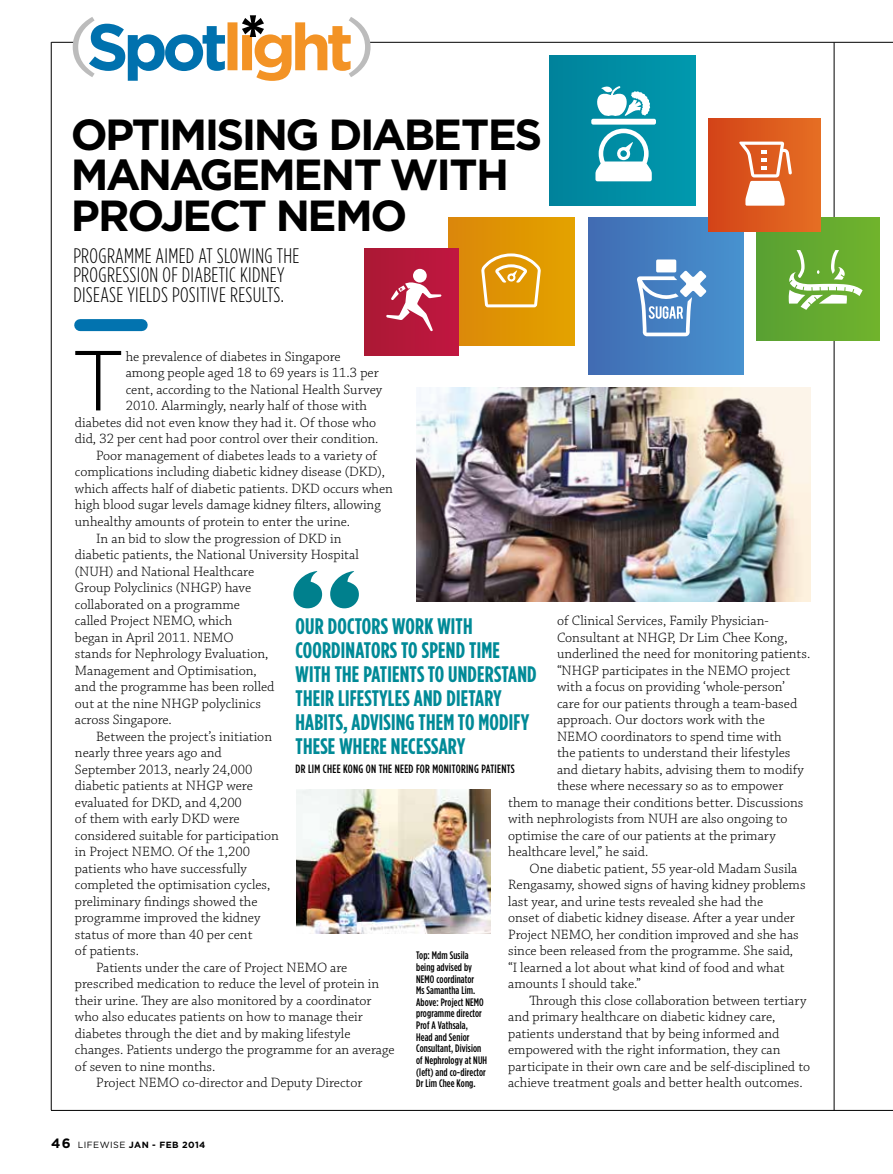
<style>
.page{position:relative;width:893px;height:1174px;background:#fff}
.page>*{position:absolute;margin:0;border:0;box-sizing:border-box;transform-origin:0 0}
.t1{font:300 84.9px "Gotham";color:#000}
.t2{font:700 43.5px/40.5px "Gotham";letter-spacing:-.06em;color:#000}
.t3{font:700 22.5px/24px "Gotham Condensed";letter-spacing:.01em;color:#008a97}
.t4{font:300 21px/19.5px "Gotham Condensed";letter-spacing:.015em;color:#000}
.t5{font:300 14.25px "Chaparral Pro";color:#000}
.t6{font:500 12px "Gotham Condensed";letter-spacing:.025em;color:#000}
.t7{font:500 10.8px/11.7px "Gotham Condensed";letter-spacing:.01em;color:#000}
.t8{font:700 9px "Gotham";letter-spacing:.04em;color:#000}
.t9{font:9px "Gotham";color:#000}
.s1{font-weight:700;font-size:13.5px}
.s2{font-weight:400}
</style>
<div class="page">
<hr style="left:51px;top:42px;width:842px;height:1px;background:#000">
<hr style="left:834px;top:43px;width:1px;height:1067px;background:#000">
<svg style="left:73px;top:15px;width:298px;height:66px"></svg>
<hr style="left:51px;top:42px;width:1px;height:1068px;background:#000">
<hr style="left:51px;top:1110px;width:842px;height:1px;background:#000">
<img style="left:417px;top:387px;width:393px;height:215px">
<div style="left:757px;top:218px;width:122px;height:123px;background:#64a930"></div>
<svg style="left:789px;top:250px;width:74px;height:60px"></svg>
<div style="left:588px;top:218px;width:156px;height:156px;background:linear-gradient(to right,#406cb3,#4892cf)"></div>
<div style="left:656px;top:259px;width:20px;height:13px;background:#fff;border-radius:2px"></div>
<svg style="left:636px;top:271px;width:70px;height:65px"></svg>
<div style="left:549px;top:55px;width:147px;height:150px;background:#008ea5"></div>
<div style="left:591px;top:119px;width:65px;height:6px;background:#fff;border-radius:2px"></div>
<svg style="left:595px;top:129px;width:57px;height:52px"></svg>
<svg style="left:597px;top:86px;width:53px;height:30px"></svg>
<div style="left:448px;top:218px;width:127px;height:127px;background:linear-gradient(to right,#db870a,#e4a300)"></div>
<svg style="left:481px;top:253px;width:60px;height:54px"></svg>
<div style="left:80px;top:319px;width:62px;height:12px;background:#0273af"></div>
<img style="left:296px;top:789px;width:194px;height:144px">
<div style="left:709px;top:119px;width:111px;height:112px;background:linear-gradient(to right,#d3451a,#e66f24)"></div>
<svg style="left:739px;top:142px;width:53px;height:64px"></svg>
<div style="left:365px;top:248px;width:94px;height:107px;background:#b5183a"></div>
<svg style="left:386px;top:282px;width:55px;height:49px"></svg>
<div style="left:413px;top:269px;width:14px;height:13px;background:#fff;border-radius:50%"></div>
<svg style="left:293px;top:571px;width:66px;height:37px"></svg>
<p class="t2" style="left:71px;top:113px;width:285px">OPTIM ISING DIABETES<br>MANAGE</p>
<p class="t2" style="left:258px;top:153px;width:64px">MENT</p>
<p class="t2" style="left:390px;top:153px;width:30px">WIT</p>
<p class="t2" style="left:476px;top:153px;width:35px">H</p>
<p class="t2" style="left:71px;top:194px;width:140px">PROJECT</p>
<p class="t2" style="left:276px;top:194px;width:129px">NEMO</p>
<p class="t4" style="left:73px;top:245px;width:18px">PROGRAMME</p>
<p class="t4" style="left:156px;top:245px;width:9px">AIMED</p>
<p class="t4" style="left:73px;top:245px;width:228px;text-indent:125px">AT SLOWING THE<br>PROGRESSION OF DIABETIC KIDNE</p>
<p class="t4" style="left:73px;top:265px;width:213px;text-align:right">Y<br>DISEASE YIELDS POSITIVE RESULTS.</p>
<p class="t1" style="left:71px;top:334px;width:57px">T</p>
<p class="t5" style="left:126px;top:349px;width:216px">he prevalence of diabetes in Singapore</p>
<p class="t5" style="left:126px;top:365px;width:255px">among people aged 18 to 69 years is 11.3 per</p>
<p class="t5" style="left:126px;top:382px;width:258px">cent, according to the National Health Survey</p>
<p class="t5" style="left:126px;top:398px;width:243px">2010. Alarmingly, nearly half of those with</p>
<p class="t5" style="left:75px;top:415px;width:303px">diabetes did not even know they had it. Of those who</p>
<p class="t5" style="left:75px;top:431px;width:305px">did, 32 per cent had poor control over their condition.</p>
<p class="t5" style="left:96px;top:448px;width:282px">Poor management of diabetes leads to a variety of</p>
<p class="t5" style="left:75px;top:464px;width:312px">complications including diabetic kidney disease (DKD),</p>
<p class="t5" style="left:75px;top:481px;width:320px">which affects half of diabetic patients. DKD occurs when</p>
<p class="t5" style="left:75px;top:497px;width:307px">high blood sugar levels damage kidney filters, allowing</p>
<p class="t5" style="left:75px;top:514px;width:277px">unhealthy amounts of protein to enter the urine.</p>
<p class="t5" style="left:96px;top:530px;width:247px">In an bid to slow the progression of DKD in</p>
<p class="t5" style="left:75px;top:547px;width:285px">diabetic patients, the National University Hospital</p>
<p class="t5" style="left:75px;top:563px;width:181px">(NUH) and National Healthcare</p>
<p class="t5" style="left:75px;top:580px;width:178px">Group Polyclinics (NHGP) have</p>
<p class="t5" style="left:75px;top:596px;width:166px">collaborated on a programme</p>
<p class="t5" style="left:75px;top:613px;width:159px">called Project NEMO, which</p>
<p class="t5" style="left:75px;top:629px;width:160px">began in April 2011. NEMO</p>
<p class="t5" style="left:75px;top:646px;width:195px">stands for Nephrology Evaluation,</p>
<p class="t5" style="left:75px;top:662px;width:183px">Management and Optimisation,</p>
<p class="t5" style="left:75px;top:679px;width:201px">and the programme has been rolled</p>
<p class="t5" style="left:75px;top:695px;width:187px">out at the nine NHGP polyclinics</p>
<p class="t5" style="left:75px;top:712px;width:98px">across Singapore.</p>
<p class="t5" style="left:96px;top:728px;width:177px">Between the project’s initiation</p>
<p class="t5" style="left:75px;top:745px;width:148px">nearly three years ago and</p>
<p class="t5" style="left:75px;top:761px;width:179px">September 2013, nearly 24,000</p>
<p class="t5" style="left:75px;top:778px;width:179px">diabetic patients at NHGP were</p>
<p class="t5" style="left:75px;top:794px;width:169px">evaluated for DKD, and 4,200</p>
<p class="t5" style="left:75px;top:811px;width:166px">of them with early DKD were</p>
<p class="t5" style="left:75px;top:827px;width:205px">considered suitable for participation</p>
<p class="t5" style="left:75px;top:844px;width:177px">in Project NEMO. Of the 1,200</p>
<p class="t5" style="left:75px;top:860px;width:173px">patients who have successfully</p>
<p class="t5" style="left:75px;top:877px;width:197px">completed the optimisation cycles,</p>
<p class="t5" style="left:75px;top:893px;width:184px">preliminary findings showed the</p>
<p class="t5" style="left:75px;top:910px;width:187px">programme improved the kidney</p>
<p class="t5" style="left:75px;top:926px;width:179px">status of more than 40 per cent</p>
<p class="t5" style="left:75px;top:943px;width:66px">of patients.</p>
<p class="t5" style="left:96px;top:959px;width:253px">Patients under the care of Project NEMO are</p>
<p class="t5" style="left:75px;top:976px;width:306px">prescribed medication to reduce the level of protein in</p>
<p class="t5" style="left:75px;top:992px;width:298px">their urine. They are also monitored by a coordinator</p>
<p class="t5" style="left:75px;top:1009px;width:289px">who also educates patients on how to manage their</p>
<p class="t5" style="left:75px;top:1025px;width:277px">diabetes through the diet and by making lifestyle</p>
<p class="t5" style="left:75px;top:1042px;width:321px">changes. Patients undergo the programme for an average</p>
<p class="t5" style="left:75px;top:1058px;width:142px">of seven to nine months.</p>
<p class="t5" style="left:96px;top:1075px;width:268px">Project NEMO co-director and Deputy Director</p>
<p class="t5" style="left:557px;top:613px;width:213px">of Clinical Services, Family Physician-</p>
<p class="t5" style="left:557px;top:629px;width:232px">Consultant at NHGP, Dr Lim Chee Kong,</p>
<p class="t5" style="left:557px;top:646px;width:255px">underlined the need for monitoring patients.</p>
<p class="t5" style="left:557px;top:662px;width:235px">“NHGP participates in the NEMO project</p>
<p class="t5" style="left:557px;top:679px;width:230px">with a focus on providing ‘whole-person’</p>
<p class="t5" style="left:557px;top:695px;width:242px">care for our patients through a team-based</p>
<p class="t5" style="left:557px;top:712px;width:209px">approach. Our doctors work with the</p>
<p class="t5" style="left:557px;top:728px;width:226px">NEMO coordinators to spend time with</p>
<p class="t5" style="left:557px;top:745px;width:235px">the patients to understand their lifestyles</p>
<p class="t5" style="left:557px;top:761px;width:248px">and dietary habits, advising them to modify</p>
<p class="t5" style="left:557px;top:778px;width:228px">these where necessary so as to empower</p>
<p class="t5" style="left:508px;top:794px;width:297px">them to manage their conditions better. Discussions</p>
<p class="t5" style="left:508px;top:811px;width:281px">with nephrologists from NUH are also ongoing to</p>
<p class="t5" style="left:508px;top:827px;width:269px">optimise the care of our patients at the primary</p>
<p class="t5" style="left:508px;top:844px;width:142px">healthcare level,” he said.</p>
<p class="t5" style="left:529px;top:860px;width:269px">One diabetic patient, 55 year-old Madam Susila</p>
<p class="t5" style="left:508px;top:877px;width:299px">Rengasamy, showed signs of having kidney problems</p>
<p class="t5" style="left:508px;top:893px;width:256px">last year, and urine tests revealed she had the</p>
<p class="t5" style="left:508px;top:910px;width:288px">onset of diabetic kidney disease. After a year under</p>
<p class="t5" style="left:508px;top:926px;width:292px">Project NEMO, her condition improved and she has</p>
<p class="t5" style="left:508px;top:943px;width:287px">since been released from the programme. She said,</p>
<p class="t5" style="left:508px;top:959px;width:278px">“I learned a lot about what kind of food and what</p>
<p class="t5" style="left:508px;top:976px;width:135px">amounts I should take.”</p>
<p class="t5" style="left:529px;top:992px;width:278px">Through this close collaboration between tertiary</p>
<p class="t5" style="left:508px;top:1009px;width:269px">and primary healthcare on diabetic kidney care,</p>
<p class="t5" style="left:508px;top:1025px;width:273px">patients understand that by being informed and</p>
<p class="t5" style="left:508px;top:1042px;width:274px">empowered with the right information, they can</p>
<p class="t5" style="left:508px;top:1058px;width:303px">participate in their own care and be self-disciplined to</p>
<p class="t5" style="left:508px;top:1075px;width:296px">achieve treatment goals and better health outcomes.</p>
<p class="t3" style="left:296px;top:614px;width:243px">OUR DOCTORS WORK WITH<br>COORDINATORS TO SPEND TIME<br>WITH THE PATIENTS TO UNDERSTAND<br>THEIR LIFESTYLES AND DIETARY<br>HABITS, ADVISING THEM TO MODIFY<br>THESE WHERE NECESSARY</p>
<p class="t6" style="left:296px;top:762px;width:212px">Dr Lim Chee Kong on the need for monitoring patients</p>
<p class="t7" style="left:416px;top:949px;width:73px">Top: Mdm Susila being advised by<br>NEMO coordinator<br>Ms Samantha Lim.<br>Above: Project NEMO programme director<br>Prof A Vathsala,<br>Head and Senior<br>Consultant, Division of Nephrology at NUH (left) and co-director<br>Dr Lim Chee Kong.</p>
<p class="t9" style="left:51px;top:1139px;width:44px"><span class="s1">46</span> LIFEW</p>
<p class="t8" style="left:110px;top:1139px;width:97px"><span class="s2">ISE</span> JAN - FEB 2014</p>
</div>
